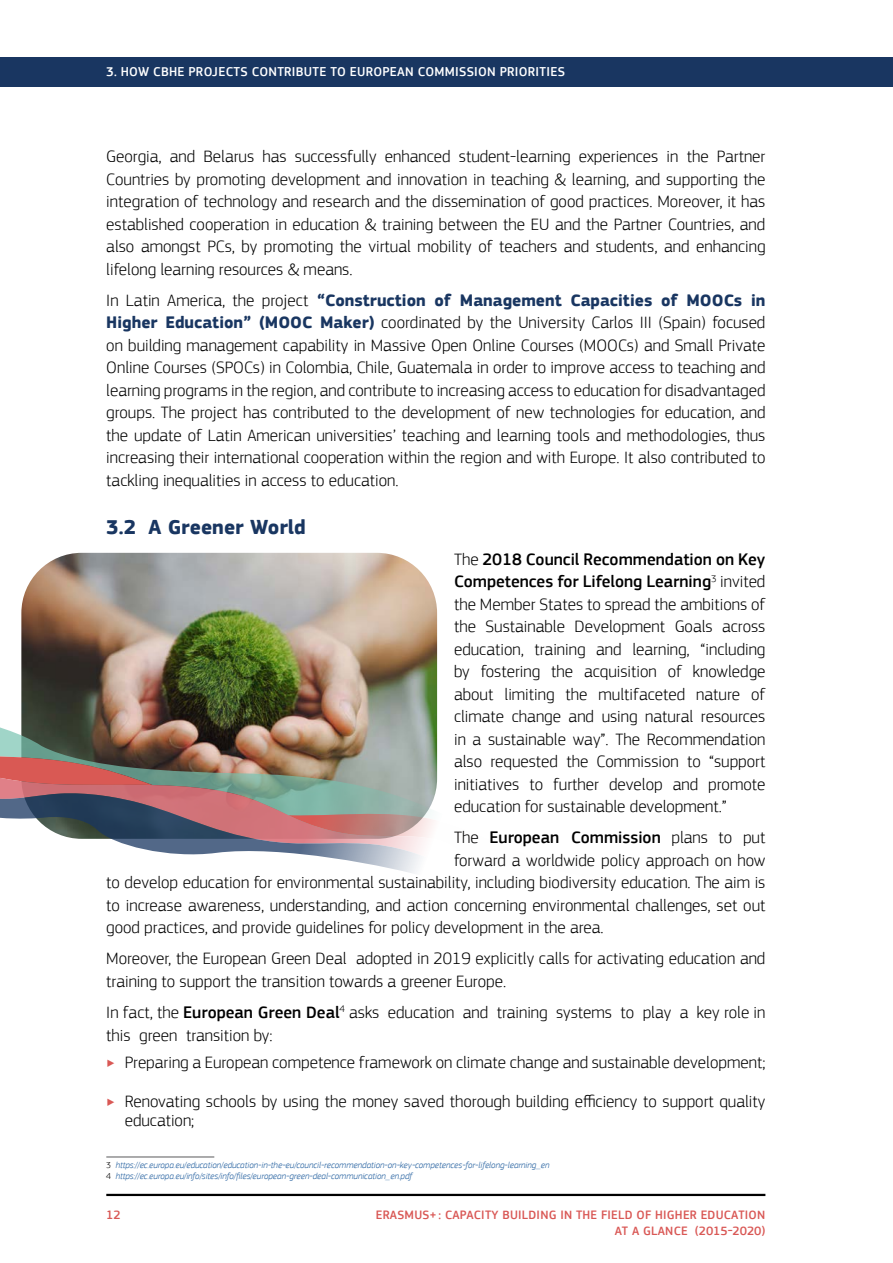
<style>
.page{position:relative;width:893px;height:1263px;background:#fff}
.page>*{position:absolute;margin:0;border:0;box-sizing:border-box;transform-origin:0 0}
.t1{font:700 21px "EC Square Sans Pro";color:#193661}
.t2{font:300 17.25px/22.5px "EC Square Sans Pro";color:#000;text-align:justify}
.t3{font:500 17.25px "EC Square Sans Pro";color:#000}
.t4{font:500 13.35px "EC Square Sans Pro";letter-spacing:.02em;color:#fff}
.t5{font:500 12.6px/15.1px "EC Square Sans Pro";letter-spacing:.02em;color:#d95855;text-align:right}
.t6{font:italic 300 9px/10.8px "EC Square Sans Pro";color:#215e9e}
.s1{font-weight:700;color:#193661}
.s2{font-weight:500}
.s3{font-weight:300}
.s4{color:#d95855}
.s5{font-style:normal;color:#000}
</style>
<div class="page">
<hr style="left:106px;top:1194px;width:659px;height:2px;background:#000">
<div style="left:0;top:57px;width:893px;height:30px;background:#193661"></div>
<hr style="left:106px;top:1156px;width:108px;height:1px;background:#58595b">
<img style="left:21px;top:553px;width:416px;height:150px">
<img style="left:0;top:703px;width:438px;height:39px">
<img style="left:0;top:742px;width:438px;height:44px">
<svg style="left:0;top:786px;width:437px;height:88px"></svg>
<p class="t4" style="left:106px;top:64px;width:460px">3. HOW CBHE PROJECTS CONTRIBUTE TO EUROPEAN COMMISSION PRIORITIES</p>
<p class="t2" style="left:106px;top:145px;width:661px">Georgia, and Belarus has successfully enhanced student-learning experiences in the Partner Countries by promoting development and innovation in teaching &amp; learning, and supporting the integration of technology and research and the dissemination of good practices. Moreover, it has established cooperation in education &amp; training between the EU and the Partner Countries, and also amongst PCs, by promoting the virtual mobility of teachers and students, and enhancing lifelong learning resources &amp; means.</p>
<p class="t2" style="left:106px;top:289px;width:661px">In Latin America, the project <span class="s1">“Construction of Management Capacities of MOOCs in Higher Education” (MOOC Maker)</span> coordinated by the University Carlos III (Spain) focused on building management capability in Massive Open Online Courses (MOOCs) and Small Private Online Courses (SPOCs) in Colombia, Chile, Guatemala in order to improve access to teaching and learning programs in the region, and contribute to increasing access to education for disadvantaged groups. The project has contributed to the development of new technologies for education, and the update of Latin American universities’ teaching and learning tools and methodologies, thus increasing their international cooperation within the region and with Europe. It also contributed to tackling inequalities in access to education.</p>
<h2 class="t1" style="left:106px;top:514px;width:201px">3.2 A Greener World</h2>
<p class="t2" style="left:454px;top:548px;width:313px">The <span class="s2">2018 Council Recommendation on Key Competences for Lifelong Learning</span><sup>3</sup> invited the Member States to spread the ambitions of the Sustainable Development Goals across education, training and learning, “including by fostering the acquisition of knowledge about limiting the multifaceted nature of climate change and using natural resources in a sustainable way”. The Recommendation also requested the Commission to “support initiatives to further develop and promote education for sustainable development.”</p>
<p class="t3" style="left:454px;top:828px;width:313px"><span class="s3">The</span> European Commission <span class="s3">plans to put</span></p>
<p class="t2" style="left:454px;top:849px;width:313px">forward a worldwide policy approach on how</p>
<p class="t2" style="left:106px;top:871px;width:661px">to develop education for environmental sustainability, including biodiversity education. The aim is</p>
<p class="t2" style="left:106px;top:894px;width:661px">to increase awareness, understanding, and action concerning environmental challenges, set out</p>
<p class="t2" style="left:106px;top:916px;width:499px">good practices, and provide guidelines for policy development in the area.</p>
<p class="t2" style="left:106px;top:947px;width:661px">Moreover, the European Green Deal adopted in 2019 explicitly calls for activating education and training to support the transition towards a greener Europe.</p>
<p class="t2" style="left:106px;top:1001px;width:661px">In fact, the <span class="s2">European Green Deal</span><sup>4</sup> asks education and training systems to play a key role in this green transition by:</p>
<p class="t2" style="left:106px;top:1050px;width:661px"><span class="s4">‣</span> Preparing a European competence framework on climate change and sustainable development;</p>
<p class="t2" style="left:125px;top:1091px;width:642px;line-height:19.5px;text-indent:-18px"><span class="s4">‣</span> Renovating schools by using the money saved thorough building efficiency to support quality education;</p>
<p class="t6" style="left:106px;top:1159px;width:445px"><span class="s5">3</span> https://ec.europa.eu/education/education-in-the-eu/council-recommendation-on-key-competences-for-lifelong-learning_en<br><span class="s5">4</span> https://ec.europa.eu/info/sites/info/files/european-green-deal-communication_en.pdf</p>
<p class="t5" style="left:106px;top:1208px;width:16px">12</p>
<p class="t5" style="left:376px;top:1208px;width:391px">ERASMUS+: CAPACITY BUILDING IN THE FIELD OF HIGHER EDUCATION<br>AT A GLANCE (2015-2020)</p>
</div>
